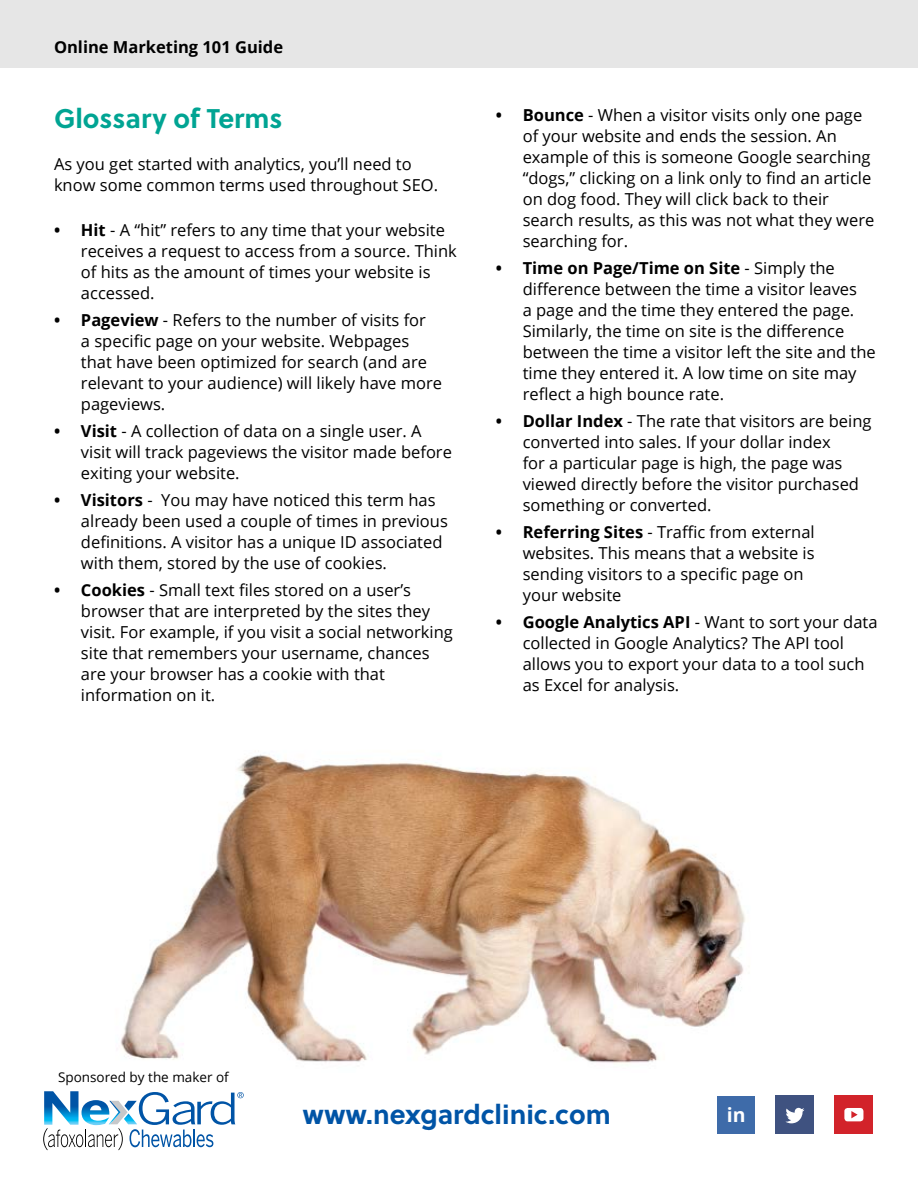
<style>
.page{position:relative;width:918px;height:1188px;background:#fff}
.page>*{position:absolute;margin:0;border:0;box-sizing:border-box;transform-origin:0 0}
.t1{font:700 27px "Soleil";color:#0054a6}
.t2{font:700 27px "Soleil";color:#00a493}
.t3{font:700 19.5px "Open Sans";color:#fff}
.t4{font:16.5px/21px "Open Sans";color:#000}
.t5{font:700 16.5px "Open Sans";color:#000}
.t6{font:13.5px "Open Sans";color:#000}
.s1{font-weight:700}
</style>
<div class="page">
<div style="left:0;top:0;width:918px;height:68px;background:#e6e6e6"></div>
<svg style="left:43px;top:1091px;width:201px;height:59px"></svg>
<img style="left:120px;top:754px;width:625px;height:309px">
<div style="left:776px;top:1096px;width:38px;height:38px;background:#3f5280"></div>
<svg style="left:785px;top:1108px;width:19px;height:15px"></svg>
<div style="left:835px;top:1096px;width:38px;height:38px;background:#d2232a"></div>
<svg style="left:844px;top:1108px;width:19px;height:13px"></svg>
<div style="left:717px;top:1096px;width:38px;height:38px;background:#3e6ba9"></div>
<p class="t5" style="left:54px;top:35px;width:231px">Online Marketing 101 Guide</p>
<h1 class="t2" style="left:54px;top:98px;width:230px">Glossary of Terms</h1>
<p class="t4" style="left:54px;top:153px;width:386px">As you get started with analytics, you’ll need to know some common terms used throughout SEO.</p>
<p class="t4" style="left:81px;top:219px;width:377px;text-indent:-27px"><span class="s1">• Hit</span> - A “hit” refers to any time that your website receives a request to access from a source. Think of hits as the amount of times your website is accessed.</p>
<p class="t4" style="left:81px;top:309px;width:363px;text-indent:-27px"><span class="s1">• Pageview</span> - Refers to the number of visits for<br>a specific page on your website. Webpages that have been optimized for search (and are relevant to your audience) will likely have more pageviews.</p>
<p class="t4" style="left:81px;top:420px;width:372px;text-indent:-27px"><span class="s1">• Visit</span> - A collection of data on a single user. A visit will track pageviews the visitor made before exiting your website.</p>
<p class="t4" style="left:81px;top:489px;width:368px;text-indent:-27px"><span class="s1">• Visitors</span> - You may have noticed this term has already been used a couple of times in previous definitions. A visitor has a unique ID associated with them, stored by the use of cookies.</p>
<p class="t4" style="left:81px;top:579px;width:373px;text-indent:-27px"><span class="s1">• Cookies</span> - Small text files stored on a user’s browser that are interpreted by the sites they visit. For example, if you visit a social networking site that remembers your username, chances are your browser has a cookie with that information on it.</p>
<p class="t4" style="left:523px;top:104px;width:353px;text-indent:-27px"><span class="s1">• Bounce</span> - When a visitor visits only one page of your website and ends the session. An example of this is someone Google searching “dogs,” clicking on a link only to find an article on dog food. They will click back to their search results, as this was not what they were searching for.</p>
<p class="t4" style="left:523px;top:257px;width:355px;text-indent:-27px"><span class="s1">• Time on Page/Time on Site</span> - Simply the difference between the time a visitor leaves<br>a page and the time they entered the page.<br>Similarly, the time on site is the difference between the time a visitor left the site and the time they entered it. A low time on site may reflect a high bounce rate.</p>
<p class="t4" style="left:523px;top:410px;width:350px;text-indent:-27px"><span class="s1">• Dollar Index</span> - The rate that visitors are being converted into sales. If your dollar index<br>for a particular page is high, the page was viewed directly before the visitor purchased something or converted.</p>
<p class="t4" style="left:523px;top:521px;width:294px;text-indent:-27px"><span class="s1">• Referring Sites</span> - Traffic from external websites. This means that a website is sending visitors to a specific page on your website</p>
<p class="t4" style="left:523px;top:611px;width:356px;text-indent:-27px"><span class="s1">• Google Analytics API</span> - Want to sort your data collected in Google Analytics? The API tool allows you to export your data to a tool such as Excel for analysis.</p>
<p class="t6" style="left:58px;top:1068px;width:172px">Sponsored by the maker of</p>
<h1 class="t1" style="left:303px;top:1093px;width:309px">www.nexgardclinic.com</h1>
<p class="t3" style="left:727px;top:1101px;width:20px">in</p>
</div>
